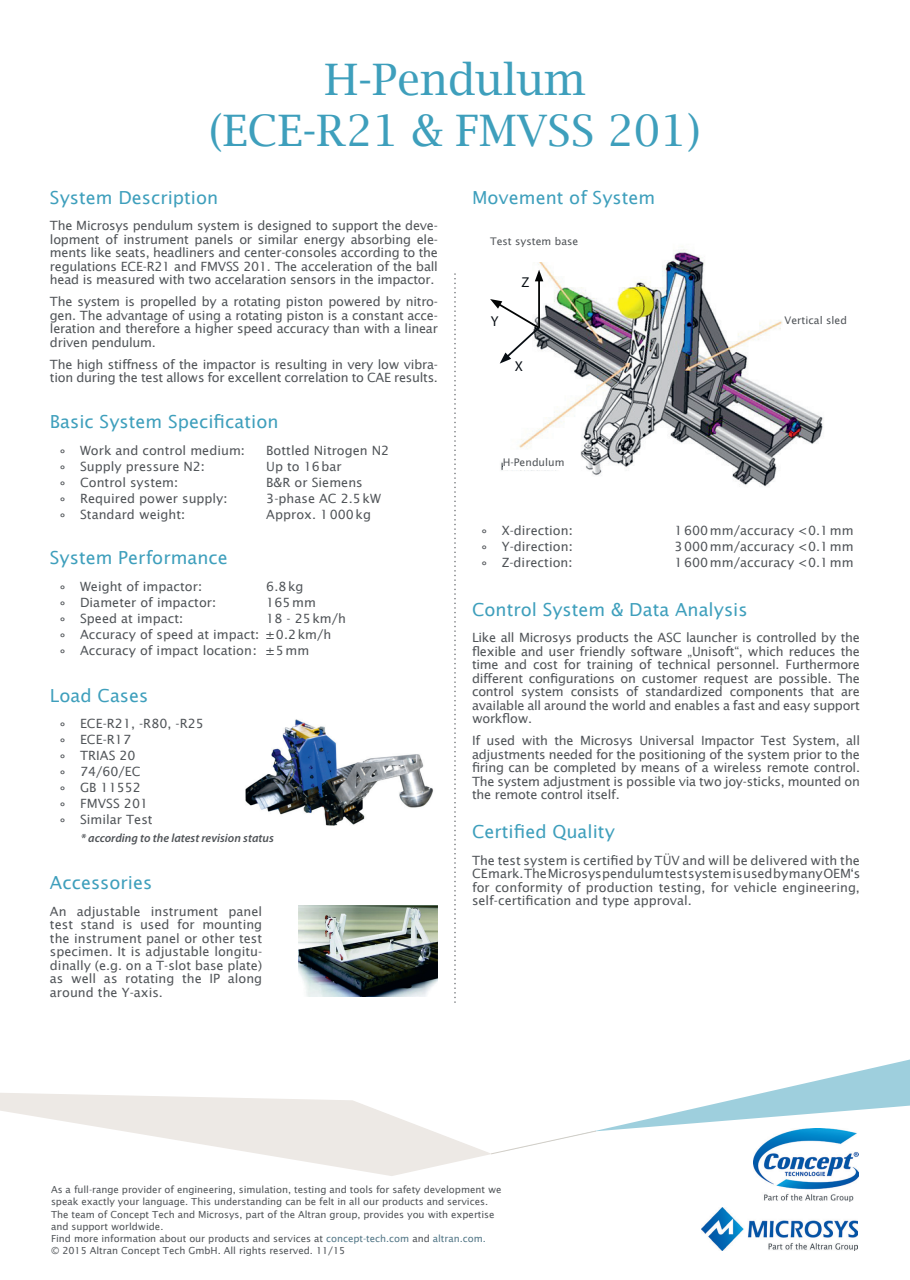
<style>
.page{position:relative;width:910px;height:1280px;background:#fff}
.page>*{position:absolute;margin:0;border:0;box-sizing:border-box;transform-origin:0 0}
.t1{font:43.5px/51px "Lucida Bright";color:#3e9fbc;text-align:center}
.t2{font:18px "Lucida Sans";color:#3e9fbc}
.t3{font:14.25px "Myriad Pro";color:#080e14}
.t4{font:12.75px/13.5px "Lucida Sans";color:#505458;text-align:justify}
.t5{font:12.75px/13.5px "Lucida Sans";letter-spacing:-.02em;color:#505458}
.t6{font:italic 600 12px "Myriad Pro";color:#505458}
.t7{font:10.5px "Lucida Sans";color:#505458}
.t8{font:9.75px/12.3px "Lucida Sans";letter-spacing:-.005em;color:#505458}
.s1{font-family:"Courier"}
.s2{color:#527686}
</style>
<div class="page">
<svg style="left:763px;top:1059px;width:147px;height:46px;fill:#9ecfdd"></svg>
<svg style="left:0;top:1093px;width:891px;height:12px"></svg>
<svg style="left:0;top:1105px;width:910px;height:146px"></svg>
<svg style="left:490px;top:1130px;width:107px;height:24px"></svg>
<img style="left:702px;top:1208px;width:155px;height:42px">
<img style="left:753px;top:1129px;width:106px;height:73px">
<svg style="left:454px;top:274px;width:2px;height:728px"></svg>
<img style="left:246px;top:719px;width:188px;height:107px">
<img style="left:298px;top:905px;width:140px;height:91px">
<img style="left:501px;top:246px;width:322px;height:241px">
<hr style="left:538px;top:278px;width:2px;height:50px;background:#020404">
<svg style="left:535px;top:270px;width:8px;height:11px"></svg>
<svg style="left:490px;top:299px;width:52px;height:65px"></svg>
<div style="left:503px;top:458px;width:62px;height:11px;background:#fff"></div>
<div style="left:783px;top:314px;width:88px;height:31px;background:#fff"></div>
<div style="left:490px;top:237px;width:97px;height:25px;background:#fff"></div>
<h1 class="t1" style="left:209px;top:54px;width:493px">H-Pendulum<br>(ECE-R21 &amp; FMVSS 201)</h1>
<h2 class="t2" style="left:50px;top:186px;width:170px">System Description</h2>
<p class="t4" style="left:50px;top:218px;width:390px">The Microsys pendulum system is designed to support the deve&shy;lopment of instrument panels or similar energy absorbing ele&shy;ments like seats, headliners and center-consoles according to the regulations ECE-R21 and FMVSS 201. The acceleration of the ball head is measured with two accelaration sensors in the impactor.</p>
<p class="t4" style="left:50px;top:294px;width:390px">The system is propelled by a rotating piston powered by nitro&shy;gen. The advantage of using a rotating piston is a constant acce&shy;leration and therefore a higher speed accuracy than with a linear driven pendulum.</p>
<p class="t5" style="left:50px;top:357px;width:390px">The high stiffness of the impactor is resulting in very low vibra&shy;tion during the test allows for excellent correlation to CAE results.</p>
<h2 class="t2" style="left:50px;top:411px;width:230px">Basic System Specification</h2>
<p class="t4" style="left:59px;top:443px;width:188px"><span class="s1">∘</span> Work and control medium:</p>
<p class="t4" style="left:266px;top:443px;width:124px">Bottled Nitrogen N2</p>
<p class="t4" style="left:59px;top:459px;width:148px"><span class="s1">∘</span> Supply pressure N2:</p>
<p class="t4" style="left:266px;top:459px;width:77px">Up to 16bar</p>
<p class="t4" style="left:59px;top:475px;width:121px"><span class="s1">∘</span> Control system:</p>
<p class="t4" style="left:266px;top:475px;width:98px">B&amp;R or Siemens</p>
<p class="t4" style="left:59px;top:491px;width:170px"><span class="s1">∘</span> Required power supply:</p>
<p class="t4" style="left:266px;top:491px;width:116px">3-phase AC 2.5kW</p>
<p class="t4" style="left:59px;top:507px;width:128px"><span class="s1">∘</span> Standard weight:</p>
<p class="t4" style="left:266px;top:507px;width:106px">Approx. 1000kg</p>
<h2 class="t2" style="left:50px;top:547px;width:179px">System Performance</h2>
<p class="t4" style="left:59px;top:579px;width:145px"><span class="s1">∘</span> Weight of impactor:</p>
<p class="t4" style="left:266px;top:579px;width:39px">6.8kg</p>
<p class="t4" style="left:59px;top:595px;width:159px"><span class="s1">∘</span> Diameter of impactor:</p>
<p class="t4" style="left:266px;top:595px;width:51px">165mm</p>
<p class="t4" style="left:59px;top:611px;width:126px"><span class="s1">∘</span> Speed at impact:</p>
<p class="t4" style="left:59px;top:610px;width:289px;line-height:16px;text-align:left;text-indent:207px">18 - 25km/h <span class="s1">∘</span> Accuracy of speed at impact: ±0.2km/h<br><span class="s1">∘</span> Accuracy of impact location: ±5mm</p>
<h2 class="t2" style="left:50px;top:684px;width:100px">Load Cases</h2>
<p class="t4" style="left:59px;top:715px;width:147px;line-height:16px;text-align:left"><span class="s1">∘</span> ECE-R21, -R80, -R25 <span class="s1">∘</span> ECE-R17<br><span class="s1">∘</span> TRIAS 20<br><span class="s1">∘</span> 74/60/EC<br><span class="s1">∘</span> GB 11552<br><span class="s1">∘</span> FMVSS 201<br><span class="s1">∘</span> Similar Test</p>
<p class="t6" style="left:81px;top:830px;width:195px">* according to the latest revision status</p>
<h2 class="t2" style="left:50px;top:871px;width:104px">Accessories</h2>
<p class="t4" style="left:50px;top:904px;width:214px">An adjustable instrument panel test stand is used for mounting the instrument panel or other test specimen. It is adjustable longitu&shy;dinally (e.g. on a T-slot base plate) as well as rotating the IP along around the Y-axis.</p>
<h2 class="t2" style="left:472px;top:186px;width:185px">Movement of System</h2>
<p class="t7" style="left:490px;top:235px;width:90px">Test system base</p>
<p class="t3" style="left:491px;top:313px;width:9px">Y</p>
<p class="t3" style="left:521px;top:274px;width:9px">Z</p>
<p class="t3" style="left:515px;top:357px;width:10px">X</p>
<p class="t7" style="left:503px;top:456px;width:63px">H-Pendulum</p>
<p class="t7" style="left:784px;top:314px;width:64px">Vertical sled</p>
<p class="t4" style="left:480px;top:523px;width:94px"><span class="s1">∘</span> X-direction:</p>
<p class="t4" style="left:674px;top:523px;width:181px">1600mm/accuracy &lt;0.1mm</p>
<p class="t4" style="left:480px;top:539px;width:94px"><span class="s1">∘</span> Y-direction:</p>
<p class="t4" style="left:674px;top:539px;width:181px">3000mm/accuracy &lt;0.1mm</p>
<p class="t4" style="left:480px;top:555px;width:93px"><span class="s1">∘</span> Z-direction:</p>
<p class="t4" style="left:674px;top:555px;width:181px">1600mm/accuracy &lt;0.1mm</p>
<h2 class="t2" style="left:472px;top:598px;width:277px">Control System &amp; Data Analysis</h2>
<p class="t4" style="left:472px;top:630px;width:389px">Like all Microsys products the ASC launcher is controlled by the flexible and user friendly software „Unisoft“, which reduces the time and cost for training of technical personnel. Furthermore different configurations on customer request are possible. The control system consists of standardized components that are available all around the world and enables a fast and easy support workflow.</p>
<p class="t4" style="left:472px;top:733px;width:390px">If used with the Microsys Universal Impactor Test System, all adjustments needed for the positioning of the system prior to the firing can be completed by means of a wireless remote control.<br>The system adjustment is possible via two joy-sticks, mounted on the remote control itself.</p>
<h2 class="t2" style="left:472px;top:821px;width:144px">Certified Quality</h2>
<p class="t4" style="left:472px;top:853px;width:390px">The test system is certified by TÜV and will be delivered with the CE mark. The Microsys pendulum test system is used by many OEM‘s for conformity of production testing, for vehicle engineering, self-certification and type approval.</p>
<p class="t8" style="left:51px;top:1183px;width:452px">As a full-range provider of engineering, simulation, testing and tools for safety development we speak exactly your language. This understanding can be felt in all our products and services.<br>The team of Concept Tech and Microsys, part of the Altran group, provides you with expertise and support worldwide.<br>Find more information about our products and services at <span class="s2">concept-tech.com</span> and <span class="s2">altran.com.<br></span>© 2015 Altran Concept Tech GmbH. All rights reserved. 11/15</p>
</div>
